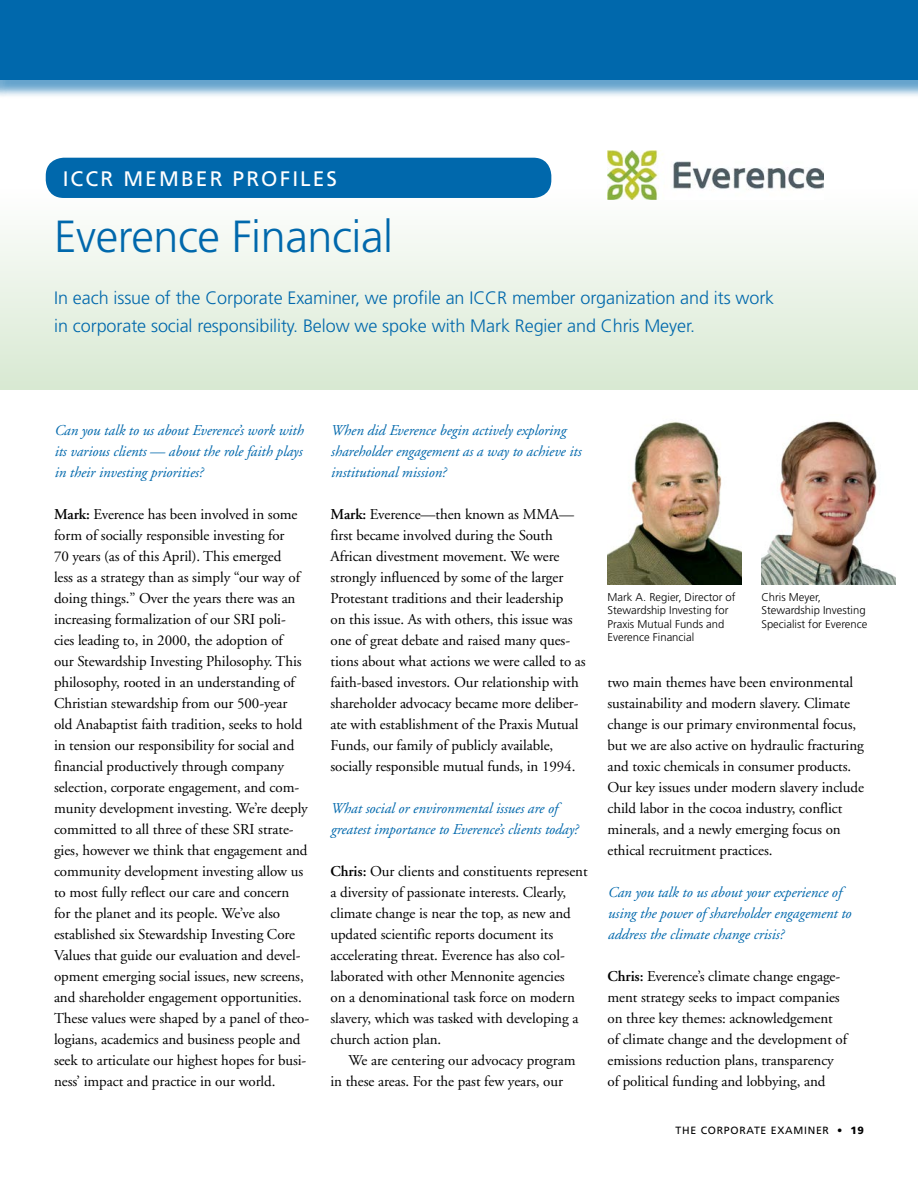
<style>
.page{position:relative;width:918px;height:1188px;background:#fff}
.page>*{position:absolute;margin:0;border:0;box-sizing:border-box;transform-origin:0 0}
.Healine{font:300 45px "Frutiger";letter-spacing:-.01em;color:#0068ac}
.t1{font:21px "Frutiger";letter-spacing:.1em;color:#fff}
.t2{font:300 18px/28.5px "Frutiger";letter-spacing:-.005em;color:#0068ac}
.Body_No_Indent{font:15px/21px "Adobe Garamond";letter-spacing:-.005em;color:#000}
.Body_Indent{font:15px/21px "Adobe Garamond";letter-spacing:-.005em;color:#000}
.Spotlight_Question{font:italic 15px/21px "Adobe Garamond";letter-spacing:-.005em;color:#0068ac}
.t3{font:300 11.25px/13.5px "Frutiger";color:#000}
.t4{font:10.5px "Frutiger";letter-spacing:.07em;color:#000}
.s1{font-weight:600}
.s2{font-weight:900}
</style>
<div class="page">
<div style="left:0;top:0;width:918px;height:99px;background:#0068ac;opacity:.6"></div>
<div style="left:0;top:0;width:918px;height:80px;background:#0068ac"></div>
<div style="left:0;top:189px;width:918px;height:201px;background:linear-gradient(to bottom,#fefefe,#d8e9d2)"></div>
<div style="left:46px;top:158px;width:505px;height:40px;background:#0068ac;border-radius:18px"></div>
<img style="left:608px;top:150px;width:216px;height:50px">
<img style="left:761px;top:421px;width:135px;height:164px">
<img style="left:608px;top:421px;width:134px;height:164px">
<p class="t1" style="left:63px;top:166px;width:276px">ICCR MEMBER PROFILES</p>
<p class="Healine" style="left:54px;top:211px;width:340px">Everence Financial</p>
<p class="t2" style="left:54px;top:283px;width:722px">In each issue of the Corporate Examiner, we profile an ICCR member organization and its work in corporate social responsibility. Below we spoke with Mark Regier and Chris Meyer.</p>
<p class="Spotlight_Question" style="left:54px;top:420px;width:251px;text-align:justify">Can you talk to us about Everence’s work with its various clients — about the role faith plays in their investing priorities?</p>
<p class="Body_No_Indent" style="left:54px;top:504px;width:257px"><span class="s1">Mark:</span> Everence has been involved in some form of socially responsible investing for<br>70 years (as of this April). This emerged<br>less as a strategy than as simply “our way of doing things.” Over the years there was an increasing formalization of our SRI poli&shy;cies leading to, in 2000, the adoption of<br>our Stewardship Investing Philosophy. This philosophy, rooted in an understanding of Christian stewardship from our 500-year old Anabaptist faith tradition, seeks to hold in tension our responsibility for social and financial productively through company selection, corporate engagement, and com&shy;munity development investing. We’re deeply committed to all three of these SRI strate&shy;gies, however we think that engagement and community development investing allow us to most fully reflect our care and concern for the planet and its people. We’ve also established six Stewardship Investing Core Values that guide our evaluation and devel&shy;opment emerging social issues, new screens, and shareholder engagement opportunities.<br>These values were shaped by a panel of theo&shy;logians, academics and business people and seek to articulate our highest hopes for busi&shy;ness’ impact and practice in our world.</p>
<p class="Spotlight_Question" style="left:330px;top:420px;width:252px">When did Everence begin actively exploring shareholder engagement as a way to achieve its institutional mission?</p>
<p class="Body_No_Indent" style="left:330px;top:504px;width:257px"><span class="s1">Mark:</span> Everence—then known as MMA— first became involved during the South African divestment movement. We were strongly influenced by some of the larger Protestant traditions and their leadership<br>on this issue. As with others, this issue was one of great debate and raised many ques&shy;tions about what actions we were called to as faith-based investors. Our relationship with shareholder advocacy became more deliber&shy;ate with establishment of the Praxis Mutual Funds, our family of publicly available, socially responsible mutual funds, in 1994.</p>
<p class="Spotlight_Question" style="left:330px;top:798px;width:249px">What social or environmental issues are of greatest importance to Everence’s clients today?</p>
<p class="Body_No_Indent" style="left:330px;top:861px;width:259px"><span class="s1">Chris:</span> Our clients and constituents represent a diversity of passionate interests. Clearly, climate change is near the top, as new and updated scientific reports document its accelerating threat. Everence has also col&shy;laborated with other Mennonite agencies<br>on a denominational task force on modern slavery, which was tasked with developing a church action plan.</p>
<p class="Body_Indent" style="left:330px;top:1050px;width:247px;text-indent:18px">We are centering our advocacy program in these areas. For the past few years, our</p>
<p class="t3" style="left:608px;top:590px;width:130px">Mark A. Regier, Director of<br>Stewardship Investing for<br>Praxis Mutual Funds and<br>Everence Financial</p>
<p class="t3" style="left:761px;top:590px;width:61px">Chris Meyer,</p>
<p class="t3" style="left:761px;top:604px;width:108px">Stewardship Investing<br>Specialist for Everence</p>
<p class="Body_Indent" style="left:608px;top:672px;width:258px">two main themes have been environmental sustainability and modern slavery. Climate change is our primary environmental focus, but we are also active on hydraulic fracturing and toxic chemicals in consumer products.<br>Our key issues under modern slavery include child labor in the cocoa industry, conflict minerals, and a newly emerging focus on ethical recruitment practices.</p>
<p class="Spotlight_Question" style="left:608px;top:882px;width:245px">Can you talk to us about your experience of using the power of shareholder engagement to address the climate change crisis?</p>
<p class="Body_No_Indent" style="left:608px;top:966px;width:241px"><span class="s1">Chris:</span> Everence’s climate change engage&shy;ment strategy seeks to impact companies on three key themes: acknowledgement of climate change and the development of emissions reduction plans, transparency of political funding and lobbying, and</p>
<p class="t4" style="left:676px;top:1124px;width:190px">THE CORPORATE EXAMINER • <span class="s2">19</span></p>
</div>
